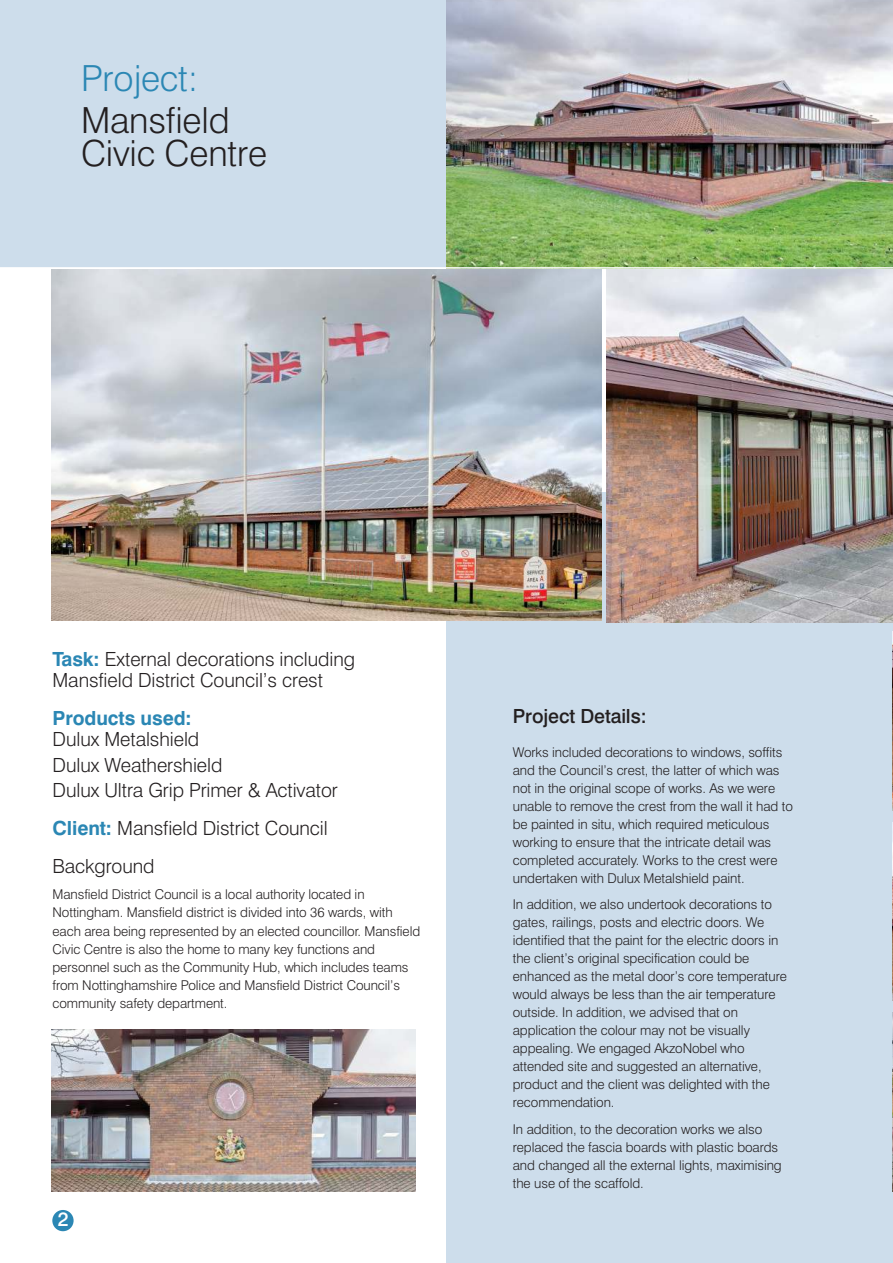
<style>
.page{position:relative;width:893px;height:1263px;background:#fff}
.page>*{position:absolute;margin:0;border:0;box-sizing:border-box;transform-origin:0 0}
.t1{font:300 36px/33px "Swiss 721 BT";letter-spacing:-.005em;color:#231f20}
.t2{font:300 36px "Swiss 721 BT";letter-spacing:-.005em;color:#2b87b4}
.t3{font:300 19.5px/25.2px "Swiss 721 BT";letter-spacing:-.005em;color:#231f20}
.t4{font:500 19.5px "Swiss 721 BT";letter-spacing:-.005em;color:#231f20}
.t5{font:700 19.5px "Swiss 721 BT";letter-spacing:-.005em;color:#2b87b4}
.t6{font:500 19.5px "Swiss 721 BT";color:#fff}
.t7{font:300 13.5px/18px "Swiss 721 BT";letter-spacing:-.005em;color:#231f20}
.s1{font-weight:700;color:#2b87b4}
</style>
<div class="page">
<div style="left:446px;top:492px;width:447px;height:771px;background:#cdddeb"></div>
<div style="left:0;top:0;width:893px;height:268px;background:#cdddeb"></div>
<img style="left:51px;top:270px;width:551px;height:351px">
<img style="left:607px;top:270px;width:286px;height:352px">
<img style="left:446px;top:0;width:446px;height:267px">
<img style="left:51px;top:1029px;width:365px;height:162px">
<hr style="left:0;top:267px;width:893px;height:2px;background:#fff">
<div style="left:52px;top:1210px;width:22px;height:21px;background:#2b87b4;border-radius:50%"></div>
<img style="left:892px;top:631px;width:1px;height:179px">
<img style="left:892px;top:822px;width:1px;height:179px">
<img style="left:892px;top:1013px;width:1px;height:178px">
<h1 class="t2" style="left:81px;top:65px;width:119px">Project:</h1>
<h1 class="t1" style="left:81px;top:107px;width:188px">Mansfield<br>Civic Centre</h1>
<h2 class="t3" style="left:53px;top:651px;width:304px;line-height:21px"><span class="s1">Task:</span> External decorations including<br>Mansfield District Council’s crest</h2>
<h2 class="t5" style="left:53px;top:707px;width:141px">Products used:</h2>
<h2 class="t3" style="left:53px;top:729px;width:287px">Dulux Metalshield<br>Dulux Weathershield<br>Dulux Ultra Grip Primer &amp; Activator</h2>
<h2 class="t3" style="left:53px;top:811px;width:277px;line-height:38px"><span class="s1">Client:</span> Mansfield District Council<br>Background</h2>
<p class="t7" style="left:53px;top:887px;width:369px">Mansfield District Council is a local authority located in Nottingham. Mansfield district is divided into 36 wards, with each area being represented by an elected councillor. Mansfield Civic Centre is also the home to many key functions and personnel such as the Community Hub, which includes teams from Nottinghamshire Police and Mansfield District Council’s community safety department.</p>
<h2 class="t6" style="left:58px;top:1212px;width:12px">2</h2>
<h2 class="t4" style="left:513px;top:709px;width:135px">Project Details:</h2>
<p class="t7" style="left:513px;top:744px;width:282px">Works included decorations to windows, soffits and the Council’s crest, the latter of which was not in the original scope of works. As we were unable to remove the crest from the wall it had to be painted in situ, which required meticulous working to ensure that the intricate detail was completed accurately. Works to the crest were undertaken with Dulux Metalshield paint.</p>
<p class="t7" style="left:513px;top:896px;width:276px">In addition, we also undertook decorations to gates, railings, posts and electric doors. We identified that the paint for the electric doors in the client’s original specification could be enhanced as the metal door’s core temperature would always be less than the air temperature outside. In addition, we advised that on application the colour may not be visually appealing. We engaged AkzoNobel who attended site and suggested an alternative, product and the client was delighted with the recommendation.</p>
<p class="t7" style="left:513px;top:1121px;width:270px">In addition, to the decoration works we also replaced the fascia boards with plastic boards and changed all the external lights, maximising the use of the scaffold.</p>
</div>
